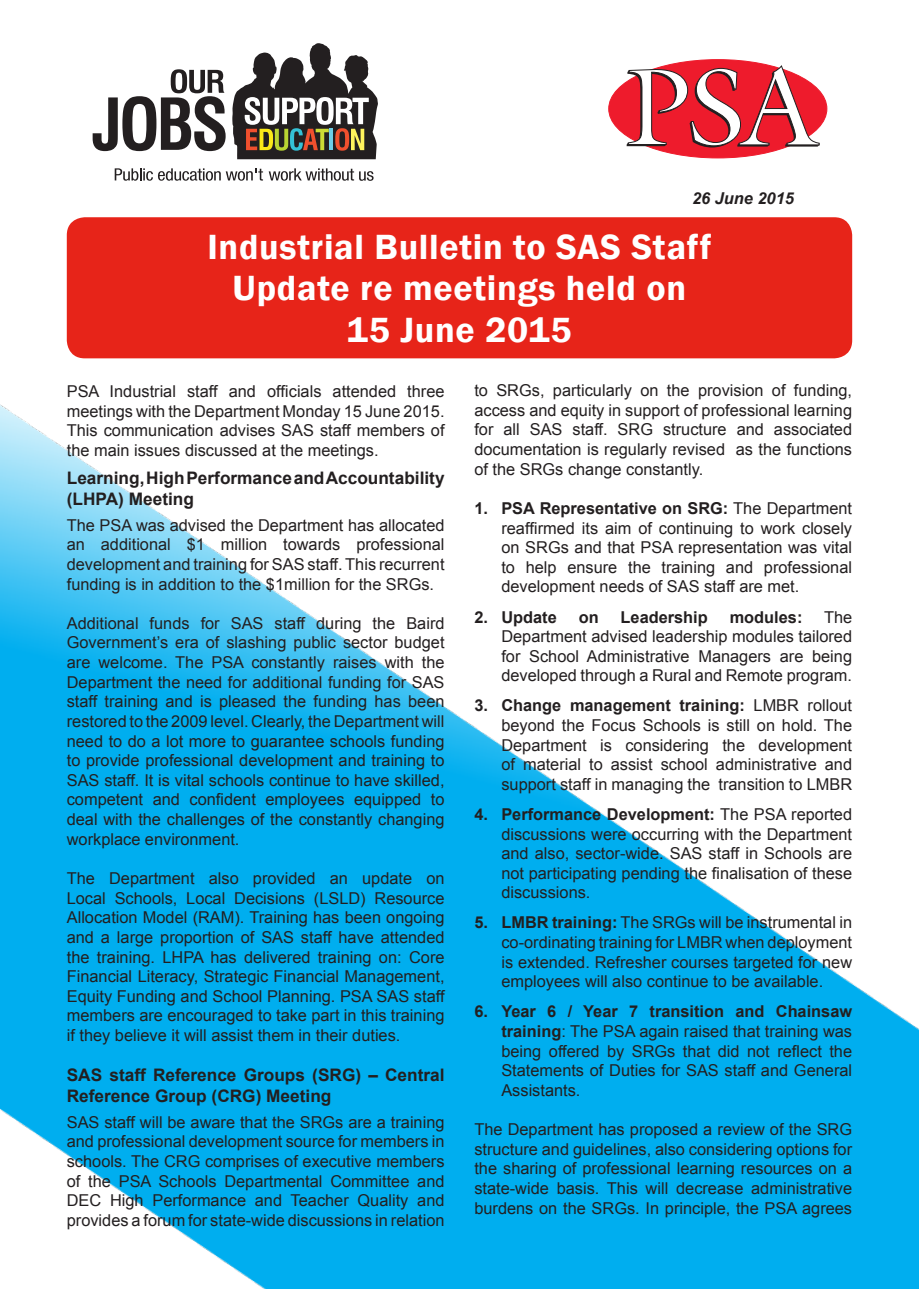
<style>
.page{position:relative;width:919px;height:1289px;background:#fff}
.page>*{position:absolute;margin:0;border:0;box-sizing:border-box;transform-origin:0 0}
.t1{font:600 36px "Franklin Gothic";letter-spacing:.02em;color:#fff}
.Sub_Heading{font:700 17.25px/20.7px "Arial";color:#231f20}
.Body_text{font:16.35px/19.6px "Arial";color:#231f20;text-align:justify}
.t2{font:700 16.35px "Arial";color:#231f20}
.Body_text-2{font:italic 700 16.35px "Arial";color:#231f20}
.s1{font-weight:700}
</style>
<div class="page">
<div style="left:67px;top:217px;width:785px;height:141px;background:#e72419;border-radius:18px"></div>
<img style="left:0;top:328px;width:918px;height:960px">
<div style="left:608px;top:60px;width:218px;height:98px;background:#ee1b2c;border-radius:50%"></div>
<svg style="left:626px;top:65px;width:193px;height:82px"></svg>
<svg style="left:232px;top:43px;width:146px;height:116px"></svg>
<svg style="left:93px;top:69px;width:132px;height:82px"></svg>
<svg style="left:115px;top:168px;width:148px;height:13px"></svg>
<svg style="left:269px;top:168px;width:104px;height:13px"></svg>
<p class="Body_text-2" style="left:692px;top:188px;width:103px">26 June 2015</p>
<p class="t1" style="left:207px;top:225px;width:505px">Industrial Bulletin to SAS Staff</p>
<p class="t1" style="left:232px;top:266px;width:455px">Update re meetings held on</p>
<p class="t1" style="left:347px;top:308px;width:226px">15 June 2015</p>
<p class="Body_text" style="left:67px;top:381px;width:379px">PSA Industrial staff and officials attended three meetings with the Department Monday 15 June 2015.<br>This communication advises SAS staff members of the main issues discussed at the meetings.</p>
<p class="Sub_Heading" style="left:67px;top:468px;width:379px">Learning, High Performance and Accountability (LHPA) Meeting</p>
<p class="Body_text" style="left:67px;top:515px;width:379px">The PSA was advised the Department has allocated an additional $1 million towards professional development and training for SAS staff. This recurrent funding is in addition to the $1million for the SRGs.</p>
<p class="Body_text" style="left:67px;top:613px;width:379px">Additional funds for SAS staff during the Baird Government’s era of slashing public sector budget are welcome. The PSA constantly raises with the Department the need for additional funding for SAS staff training and is pleased the funding has been restored to the 2009 level. Clearly, the Department will need to do a lot more to guarantee schools funding to provide professional development and training to SAS staff. It is vital schools continue to have skilled, competent and confident employees equipped to deal with the challenges of the constantly changing workplace environment.</p>
<p class="Body_text" style="left:67px;top:868px;width:379px">The Department also provided an update on Local Schools, Local Decisions (LSLD) Resource Allocation Model (RAM). Training has been ongoing and a large proportion of SAS staff have attended the training. LHPA has delivered training on: Core Financial Literacy, Strategic Financial Management, Equity Funding and School Planning. PSA SAS staff members are encouraged to take part in this training if they believe it will assist them in their duties.</p>
<p class="Sub_Heading" style="left:67px;top:1065px;width:379px">SAS staff Reference Groups (SRG) – Central<br>Reference Group (CRG) Meeting</p>
<p class="Body_text" style="left:67px;top:1112px;width:379px">SAS staff will be aware that the SRGs are a training and professional development source for members in schools. The CRG comprises of executive members of the PSA Schools Departmental Committee and DEC High Performance and Teacher Quality and provides a forum for state-wide discussions in relation</p>
<p class="Body_text" style="left:474px;top:381px;width:379px">to SRGs, particularly on the provision of funding, access and equity in support of professional learning for all SAS staff. SRG structure and associated documentation is regularly revised as the functions of the SRGs change constantly.</p>
<p class="Body_text" style="left:501px;top:498px;width:352px;text-indent:-27px"><span class="s1">1. PSA Representative on SRG:</span> The Department reaffirmed its aim of continuing to work closely on SRGs and that PSA representation was vital to help ensure the training and professional development needs of SAS staff are met.</p>
<p class="t2" style="left:474px;top:606px;width:84px">2. Update</p>
<p class="t2" style="left:578px;top:606px;width:21px">on</p>
<p class="t2" style="left:620px;top:606px;width:89px">Leadership</p>
<p class="t2" style="left:729px;top:606px;width:74px">modules:</p>
<p class="Body_text" style="left:501px;top:607px;width:352px;text-indent:322px">The Department advised leadership modules tailored for School Administrative Managers are being developed through a Rural and Remote program.</p>
<p class="Body_text" style="left:501px;top:696px;width:352px;text-indent:-27px"><span class="s1">3. Change management training:</span> LMBR rollout beyond the Focus Schools is still on hold. The Department is considering the development of material to assist school administrative and support staff in managing the transition to LMBR</p>
<p class="Body_text" style="left:501px;top:804px;width:352px;text-indent:-27px"><span class="s1">4. Performance Development:</span> The PSA reported discussions were occurring with the Department and also, sector-wide. SAS staff in Schools are not participating pending the finalisation of these discussions.</p>
<p class="Body_text" style="left:501px;top:913px;width:352px;text-indent:-27px"><span class="s1">5. LMBR training:</span> The SRGs will be instrumental in co-ordinating training for LMBR when deployment is extended. Refresher courses targeted for new employees will also continue to be available.</p>
<p class="Body_text" style="left:501px;top:1001px;width:352px;text-indent:-27px"><span class="s1">6. Year 6 / Year 7 transition and Chainsaw training</span>: The PSA again raised that training was being offered by SRGs that did not reflect the Statements of Duties for SAS staff and General Assistants.</p>
<p class="Body_text" style="left:474px;top:1119px;width:379px">The Department has proposed a review of the SRG structure and guidelines, also considering options for the sharing of professional learning resources on a state-wide basis. This will decrease administrative burdens on the SRGs. In principle, the PSA agrees</p>
</div>
